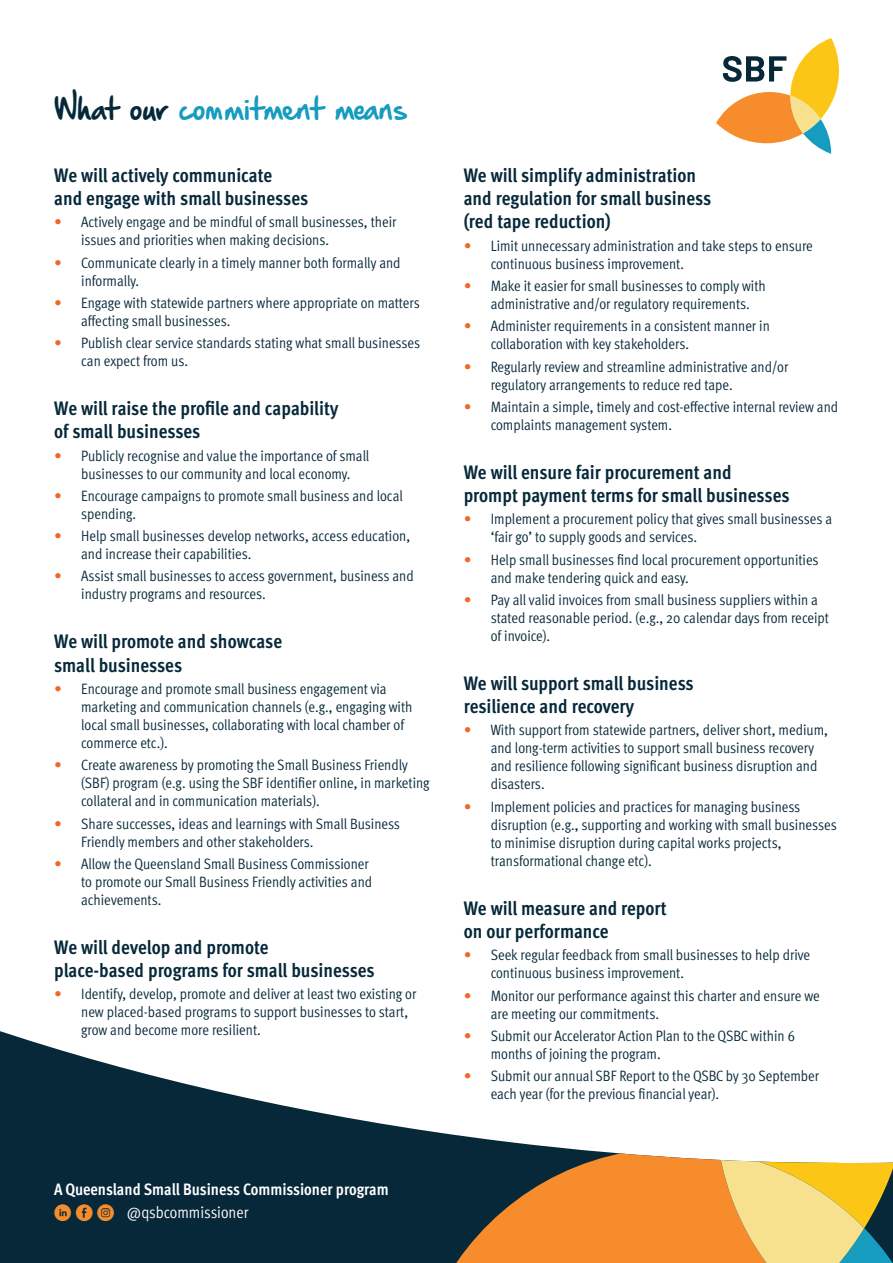
<style>
.page{position:relative;width:893px;height:1263px;background:#fff}
.page>*{position:absolute;margin:0;border:0;box-sizing:border-box;transform-origin:0 0}
.t1{font:37.5px "Hand Of Sean Pro";color:#169cbe}
.t2{font:700 condensed 19.5px/23.4px "Meta Pro";color:#062839}
.t3{font:700 condensed 16.5px "Meta Pro";letter-spacing:-.005em;color:#fff}
.t4{font:16.5px "Meta Pro Cond Norm";color:#fff}
.t5{font:15px/18px "Meta Pro Cond Norm";color:#062839}
.s1{color:#062839}
.s2{font-family:"Meta Pro Norm";color:#f26627}
.s3{font-family:"Social Media Circled";color:#f68c2c}
</style>
<div class="page">
<svg style="left:716px;top:38px;width:123px;height:116px"></svg>
<svg style="left:0;top:1031px;width:426px;height:232px;fill:#062839"></svg>
<svg style="left:426px;top:1130px;width:467px;height:133px"></svg>
<h1 class="t1" style="left:54px;top:84px;width:355px"><span class="s1">What our</span> commitment means</h1>
<h2 class="t2" style="left:54px;top:162px;width:256px">We will actively communicate<br>and engage with small businesses</h2>
<p class="t5" style="left:81px;top:212px;width:317px;text-indent:-27px"><span class="s2">•</span> Actively engage and be mindful of small businesses, their issues and priorities when making decisions.</p>
<p class="t5" style="left:81px;top:252px;width:321px;text-indent:-27px"><span class="s2">•</span> Communicate clearly in a timely manner both formally and informally.</p>
<p class="t5" style="left:81px;top:293px;width:340px;text-indent:-27px"><span class="s2">•</span> Engage with statewide partners where appropriate on matters affecting small businesses.</p>
<p class="t5" style="left:81px;top:333px;width:341px;text-indent:-27px"><span class="s2">•</span> Publish clear service standards stating what small businesses can expect from us.</p>
<h2 class="t2" style="left:54px;top:395px;width:285px">We will raise the profile and capability of small businesses</h2>
<p class="t5" style="left:54px;top:445px;width:317px;text-align:center"><span class="s2">•</span> Publicly recognise and value the importance of small businesses to our community and local economy.</p>
<p class="t5" style="left:81px;top:486px;width:323px;text-indent:-27px"><span class="s2">•</span> Encourage campaigns to promote small business and local spending.</p>
<p class="t5" style="left:81px;top:526px;width:330px;text-indent:-27px"><span class="s2">•</span> Help small businesses develop networks, access education, and increase their capabilities.</p>
<p class="t5" style="left:81px;top:566px;width:334px;text-indent:-27px"><span class="s2">•</span> Assist small businesses to access government, business and industry programs and resources.</p>
<h2 class="t2" style="left:54px;top:629px;width:229px">We will promote and showcase small businesses</h2>
<p class="t5" style="left:81px;top:679px;width:333px;text-indent:-27px"><span class="s2">•</span> Encourage and promote small business engagement via marketing and communication channels (e.g., engaging with local small businesses, collaborating with local chamber of commerce etc.).</p>
<p class="t5" style="left:81px;top:755px;width:350px;text-indent:-27px"><span class="s2">•</span> Create awareness by promoting the Small Business Friendly (SBF) program (e.g. using the SBF identifier online, in marketing collateral and in communication materials).</p>
<p class="t5" style="left:81px;top:813px;width:320px;text-indent:-27px"><span class="s2">•</span> Share successes, ideas and learnings with Small Business<br>Friendly members and other stakeholders.</p>
<p class="t5" style="left:81px;top:854px;width:292px;text-indent:-27px"><span class="s2">•</span> Allow the Queensland Small Business Commissioner to promote our Small Business Friendly activities and achievements.</p>
<h2 class="t2" style="left:54px;top:934px;width:322px">We will develop and promote<br>place-based programs for small businesses</h2>
<p class="t5" style="left:81px;top:984px;width:337px;text-indent:-27px"><span class="s2">•</span> Identify, develop, promote and deliver at least two existing or new placed-based programs to support businesses to start, grow and become more resilient.</p>
<p class="t3" style="left:54px;top:1177px;width:336px">A Queensland Small Business Commissioner program</p>
<p class="t4" style="left:54px;top:1200px;width:196px"><span class="s3">C E Q</span> @qsbcommissioner</p>
<h2 class="t2" style="left:464px;top:162px;width:249px">We will simplify administration and regulation for small business (red tape reduction)</h2>
<p class="t5" style="left:491px;top:236px;width:324px;text-indent:-27px"><span class="s2">•</span> Limit unnecessary administration and take steps to ensure continuous business improvement.</p>
<p class="t5" style="left:491px;top:276px;width:277px;text-indent:-27px"><span class="s2">•</span> Make it easier for small businesses to comply with administrative and/or regulatory requirements.</p>
<p class="t5" style="left:491px;top:316px;width:281px;text-indent:-27px"><span class="s2">•</span> Administer requirements in a consistent manner in collaboration with key stakeholders.</p>
<p class="t5" style="left:491px;top:356px;width:299px;text-indent:-27px"><span class="s2">•</span> Regularly review and streamline administrative and/or regulatory arrangements to reduce red tape.</p>
<p class="t5" style="left:491px;top:397px;width:349px;text-indent:-27px"><span class="s2">•</span> Maintain a simple, timely and cost-effective internal review and complaints management system.</p>
<h2 class="t2" style="left:464px;top:459px;width:327px">We will ensure fair procurement and prompt payment terms for small businesses</h2>
<p class="t5" style="left:491px;top:509px;width:343px;text-indent:-27px"><span class="s2">•</span> Implement a procurement policy that gives small businesses a ‘fair go’ to supply goods and services.</p>
<p class="t5" style="left:491px;top:549px;width:330px;text-indent:-27px"><span class="s2">•</span> Help small businesses find local procurement opportunities and make tendering quick and easy.</p>
<p class="t5" style="left:491px;top:590px;width:340px;text-indent:-27px"><span class="s2">•</span> Pay all valid invoices from small business suppliers within a stated reasonable period. (e.g., 20 calendar days from receipt of invoice).</p>
<h2 class="t2" style="left:464px;top:670px;width:232px">We will support small business resilience and recovery</h2>
<p class="t5" style="left:491px;top:720px;width:339px;text-indent:-27px"><span class="s2">•</span> With support from statewide partners, deliver short, medium, and long-term activities to support small business recovery and resilience following significant business disruption and disasters.</p>
<p class="t5" style="left:491px;top:796px;width:348px;text-indent:-27px"><span class="s2">•</span> Implement policies and practices for managing business disruption (e.g., supporting and working with small businesses to minimise disruption during capital works projects, transformational change etc).</p>
<h2 class="t2" style="left:464px;top:895px;width:205px">We will measure and report on our performance</h2>
<p class="t5" style="left:491px;top:945px;width:321px;text-indent:-27px"><span class="s2">•</span> Seek regular feedback from small businesses to help drive continuous business improvement.</p>
<p class="t5" style="left:491px;top:985px;width:331px;text-indent:-27px"><span class="s2">•</span> Monitor our performance against this charter and ensure we are meeting our commitments.</p>
<p class="t5" style="left:491px;top:1026px;width:306px;text-indent:-27px"><span class="s2">•</span> Submit our Accelerator Action Plan to the QSBC within 6 months of joining the program.</p>
<p class="t5" style="left:491px;top:1066px;width:330px;text-indent:-27px"><span class="s2">•</span> Submit our annual SBF Report to the QSBC by 30 September each year (for the previous financial year).</p>
</div>
